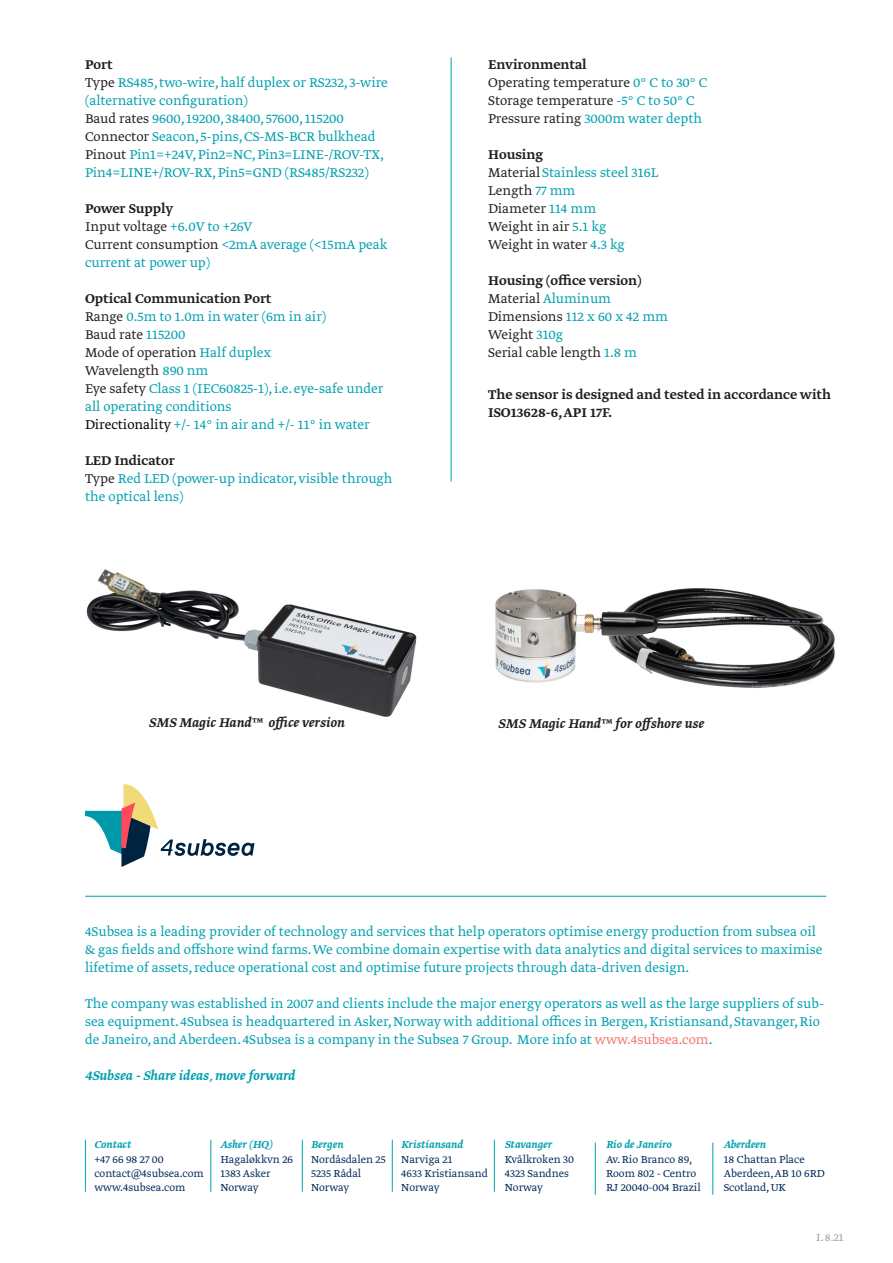
<style>
.page{position:relative;width:893px;height:1263px;background:#fff}
.page>*{position:absolute;margin:0;border:0;box-sizing:border-box;transform-origin:0 0}
.t1{font:300 15px/18px "Greta Text Std";color:#00a0b0}
.t2{font:300 15px/18px "Greta Text Std";color:#231f20}
.t3{font:500 15px/18px "Greta Text Std";color:#231f20}
.t4{font:italic 500 15px "Greta Text Std";color:#231f20}
.t5{font:italic 500 15px "Greta Text Std";color:#00a0b0}
.t6{font:300 12px/14.4px "Greta Text Std";color:#00295c}
.t7{font:italic 500 12px "Greta Text Std";color:#00a0b0}
.t8{font:300 12px "Greta Text Std";color:#999c9d}
.s1{font-weight:500;color:#231f20}
.s2{color:#231f20}
.s3{color:#000}
.s4{font-weight:500}
.s5{color:#00a0b0}
.s6{color:#f2766d}
</style>
<div class="page">
<img style="left:495px;top:588px;width:340px;height:100px">
<img style="left:86px;top:569px;width:331px;height:148px">
<svg style="left:85px;top:784px;width:169px;height:83px"></svg>
<hr style="left:451px;top:57px;width:1px;height:425px;background:#00a0b0">
<hr style="left:85px;top:896px;width:741px;height:1px;background:#00a0b0">
<hr style="left:85px;top:1140px;width:1px;height:52px;background:#00a0b0">
<hr style="left:210px;top:1140px;width:1px;height:52px;background:#00a0b0">
<hr style="left:302px;top:1140px;width:1px;height:52px;background:#00a0b0">
<hr style="left:392px;top:1140px;width:1px;height:52px;background:#00a0b0">
<hr style="left:494px;top:1140px;width:1px;height:52px;background:#00a0b0">
<hr style="left:712px;top:1143px;width:1px;height:52px;background:#00a0b0">
<hr style="left:595px;top:1143px;width:1px;height:52px;background:#00a0b0">
<p class="t1" style="left:85px;top:56px;width:304px"><span class="s1">Port<br></span><span class="s2">Type</span> RS485, two-wire, half duplex or RS232, 3-wire (alternative configuration)<br><span class="s2">Baud rates</span> 9600, 19200, 38400, 57600, 115200<br><span class="s2">Connector</span> Seacon, 5-pins, CS-MS-BCR bulkhead <span class="s2">Pinout</span> Pin1=+24V, Pin2=NC, Pin3=LINE-/ROV-TX, Pin4=LINE+/ROV-RX, Pin5=GND (RS485/RS232)</p>
<p class="t1" style="left:85px;top:200px;width:304px"><span class="s1">Power Supply<br></span><span class="s2">Input voltage</span> +6.0V to +26V<br><span class="s2">Current consumption</span> &lt;2mA average (&lt;15mA peak current at power up)</p>
<p class="t1" style="left:85px;top:290px;width:300px"><span class="s1">Optical Communication Port<br></span><span class="s2">Range</span> 0.5m to 1.0m in water (6m in air)<br><span class="s2">Baud rate</span> 115200<br><span class="s2">Mode of operation</span> Half duplex<br><span class="s2">Wavelength</span> 890 nm<br><span class="s2">Eye safety</span> Class 1 (IEC60825-1), i.e. eye-safe under all operating conditions<br><span class="s3">Directionality</span> +/- 14° in air and +/- 11° in water</p>
<p class="t1" style="left:85px;top:452px;width:309px"><span class="s1">LED Indicator<br></span><span class="s2">Type</span> Red LED (power-up indicator, visible through the optical lens)</p>
<p class="t2" style="left:488px;top:56px;width:221px"><span class="s4">Environmental<br></span>Operating temperature <span class="s5">0° C to 30° C<br></span>Storage temperature <span class="s5">-5° C to 50° C<br></span>Pressure rating <span class="s5">3000m water depth</span></p>
<p class="t2" style="left:488px;top:146px;width:172px"><span class="s4">Housing<br></span>Material <span class="s5">Stainless steel 316L<br></span>Length <span class="s5">77 mm<br></span>Diameter <span class="s5">114 mm<br></span>Weight in air <span class="s5">5.1 kg<br></span>Weight in water <span class="s5">4.3 kg</span></p>
<p class="t2" style="left:488px;top:272px;width:181px"><span class="s4">Housing (office version)<br></span>Material <span class="s5">Aluminum<br></span>Dimensions <span class="s5">112 x 60 x 42 mm<br></span>Weight <span class="s5">310g<br></span>Serial cable length <span class="s5">1.8 m</span></p>
<p class="t3" style="left:488px;top:386px;width:345px">The sensor is designed and tested in accordance with<br>ISO13628-6, API 17F.</p>
<p class="t4" style="left:149px;top:714px;width:197px">SMS Magic Hand™ office version</p>
<p class="t4" style="left:498px;top:715px;width:207px">SMS Magic Hand™ for offshore use</p>
<p class="t1" style="left:85px;top:923px;width:739px">4Subsea is a leading provider of technology and services that help operators optimise energy production from subsea oil &amp; gas fields and offshore wind farms. We combine domain expertise with data analytics and digital services to maximise lifetime of assets, reduce operational cost and optimise future projects through data-driven design.</p>
<p class="t1" style="left:85px;top:995px;width:741px">The company was established in 2007 and clients include the major energy operators as well as the large suppliers of sub&shy;sea equipment. 4Subsea is headquartered in Asker, Norway with additional offices in Bergen, Kristiansand, Stavanger, Rio de Janeiro, and Aberdeen. 4Subsea is a company in the Subsea 7 Group. More info at <span class="s6">www.4subsea.com</span>.</p>
<p class="t5" style="left:85px;top:1067px;width:212px">4Subsea - Share ideas, move forward</p>
<p class="t7" style="left:94px;top:1138px;width:39px">Contact</p>
<p class="t6" style="left:94px;top:1152px;width:111px">+47 66 98 27 00 contact@4subsea.com www.4subsea.com</p>
<p class="t7" style="left:220px;top:1138px;width:53px">Asker (HQ)</p>
<p class="t6" style="left:220px;top:1152px;width:74px">Hagaløkkvn 26<br>1383 Asker<br>Norway</p>
<p class="t7" style="left:311px;top:1138px;width:34px">Bergen</p>
<p class="t6" style="left:311px;top:1152px;width:76px">Nordåsdalen 25<br>5235 Rådal<br>Norway</p>
<p class="t7" style="left:401px;top:1138px;width:63px">Kristiansand</p>
<p class="t6" style="left:401px;top:1152px;width:88px">Narviga 21<br>4633 Kristiansand<br>Norway</p>
<p class="t7" style="left:505px;top:1138px;width:49px">Stavanger</p>
<p class="t6" style="left:505px;top:1152px;width:71px">Kvålkroken 30<br>4323 Sandnes<br>Norway</p>
<p class="t7" style="left:606px;top:1138px;width:67px">Rio de Janeiro</p>
<p class="t6" style="left:606px;top:1152px;width:96px">Av. Rio Branco 89,<br>Room 802 - Centro<br>RJ 20040-004 Brazil</p>
<p class="t7" style="left:724px;top:1138px;width:44px">Aberdeen</p>
<p class="t6" style="left:724px;top:1152px;width:102px">18 Chattan Place<br>Aberdeen, AB 10 6RD<br>Scotland, UK</p>
<p class="t8" style="left:816px;top:1231px;width:29px">I. 8.21</p>
</div>
